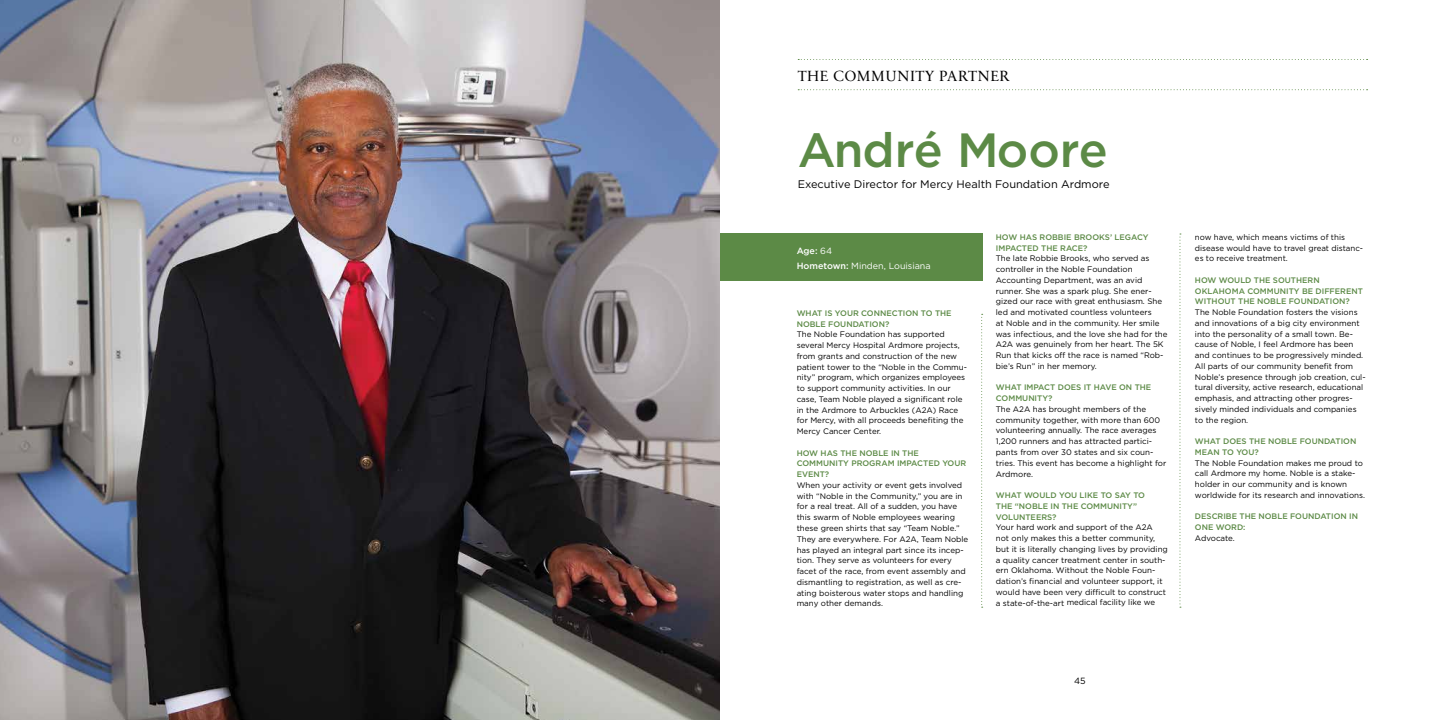
<style>
.page{position:relative;width:1440px;height:720px;background:#fff}
.page>*{position:absolute;margin:0;border:0;box-sizing:border-box;transform-origin:0 0}
.t1{font:500 48px "Gotham";letter-spacing:-.02em;color:#5c8a46}
.t2{font:15px "Sabon Next LT Pro Display";letter-spacing:.04em;color:#000}
.t3{font:11px "Gotham";color:#000}
.t4{font:9px/15px "Gotham";color:#fff}
.t5{font:9px "Gotham";color:#000}
.t6{font:8px/10.8px "Gotham";color:#000}
.t7{font:500 8px/10.8px "Gotham";color:#5c8a46}
.s1{font-weight:500}
</style>
<div class="page">
<img style="left:0;top:0;width:720px;height:720px">
<svg style="left:798px;top:59px;width:570px;height:1px"></svg>
<svg style="left:798px;top:89px;width:570px;height:1px"></svg>
<svg style="left:981px;top:314px;width:2px;height:294px"></svg>
<svg style="left:1179px;top:234px;width:2px;height:374px"></svg>
<div style="left:720px;top:234px;width:262px;height:47px;background:#5c8a46"></div>
<h2 class="t2" style="left:798px;top:64px;width:214px">THE COMMUNITY PARTNER</h2>
<h1 class="t1" style="left:798px;top:119px;width:312px">André Moore</h1>
<h3 class="t3" style="left:798px;top:177px;width:313px">Executive Director for Mercy Health Foundation Ardmore</h3>
<p class="t4" style="left:797px;top:243px;width:136px"><span class="s1">Age:</span> 64<br><span class="s1">Hometown:</span> Minden, Louisiana</p>
<p class="t7" style="left:797px;top:308px;width:156px">WHAT IS YOUR CONNECTION TO THE<br>NOBLE FOUNDATION?</p>
<p class="t6" style="left:797px;top:329px;width:172px">The Noble Foundation has supported several Mercy Hospital Ardmore projects, from grants and construction of the new patient tower to the “Noble in the Commu&shy;nity” program, which organizes employees to support community activities. In our case, Team Noble played a significant role in the Ardmore to Arbuckles (A2A) Race for Mercy, with all proceeds benefiting the Mercy Cancer Center.</p>
<p class="t7" style="left:797px;top:447px;width:171px">HOW HAS THE NOBLE IN THE<br>COMMUNITY PROGRAM IMPACTED YOUR<br>EVENT?</p>
<p class="t6" style="left:797px;top:480px;width:173px">When your activity or event gets involved with “Noble in the Community,” you are in for a real treat. All of a sudden, you have this swarm of Noble employees wearing these green shirts that say “Team Noble.” They are everywhere. For A2A, Team Noble has played an integral part since its incep&shy;tion. They serve as volunteers for every facet of the race, from event assembly and dismantling to registration, as well as cre&shy;ating boisterous water stops and handling many other demands.</p>
<p class="t7" style="left:996px;top:232px;width:154px">HOW HAS ROBBIE BROOKS’ LEGACY<br>IMPACTED THE RACE?</p>
<p class="t6" style="left:996px;top:253px;width:173px">The late Robbie Brooks, who served as controller in the Noble Foundation Accounting Department, was an avid runner. She was a spark plug. She ener&shy;gized our race with great enthusiasm. She led and motivated countless volunteers<br>at Noble and in the community. Her smile was infectious, and the love she had for the A2A was genuinely from her heart. The 5K Run that kicks off the race is named “Rob&shy;bie’s Run” in her memory.</p>
<p class="t7" style="left:996px;top:382px;width:157px">WHAT IMPACT DOES IT HAVE ON THE<br>COMMUNITY?</p>
<p class="t6" style="left:996px;top:404px;width:172px">The A2A has brought members of the community together, with more than 600 volunteering annually. The race averages 1,200 runners and has attracted partici&shy;pants from over 30 states and six coun&shy;tries. This event has become a highlight for Ardmore.</p>
<p class="t7" style="left:996px;top:490px;width:151px">WHAT WOULD YOU LIKE TO SAY TO<br>THE “NOBLE IN THE COMMUNITY”<br>VOLUNTEERS?</p>
<p class="t6" style="left:996px;top:522px;width:174px">Your hard work and support of the A2A not only makes this a better community, but it is literally changing lives by providing a quality cancer treatment center in south&shy;ern Oklahoma. Without the Noble Foun&shy;dation’s financial and volunteer support, it would have been very difficult to construct a state-of-the-art medical facility like we</p>
<p class="t5" style="left:1074px;top:675px;width:13px">45</p>
<p class="t6" style="left:1195px;top:232px;width:170px">now have, which means victims of this disease would have to travel great distanc&shy;es to receive treatment.</p>
<p class="t7" style="left:1195px;top:275px;width:169px">HOW WOULD THE SOUTHERN<br>OKLAHOMA COMMUNITY BE DIFFERENT<br>WITHOUT THE NOBLE FOUNDATION?</p>
<p class="t6" style="left:1195px;top:307px;width:172px">The Noble Foundation fosters the visions and innovations of a big city environment into the personality of a small town. Be&shy;cause of Noble, I feel Ardmore has been and continues to be progressively minded.<br>All parts of our community benefit from Noble’s presence through job creation, cul&shy;tural diversity, active research, educational emphasis, and attracting other progres&shy;sively minded individuals and companies to the region.</p>
<p class="t7" style="left:1195px;top:436px;width:163px">WHAT DOES THE NOBLE FOUNDATION<br>MEAN TO YOU?</p>
<p class="t6" style="left:1195px;top:457px;width:172px">The Noble Foundation makes me proud to call Ardmore my home. Noble is a stake&shy;holder in our community and is known worldwide for its research and innovations.</p>
<p class="t7" style="left:1195px;top:511px;width:165px">DESCRIBE THE NOBLE FOUNDATION IN<br>ONE WORD:</p>
<p class="t6" style="left:1195px;top:533px;width:41px">Advocate.</p>
</div>
